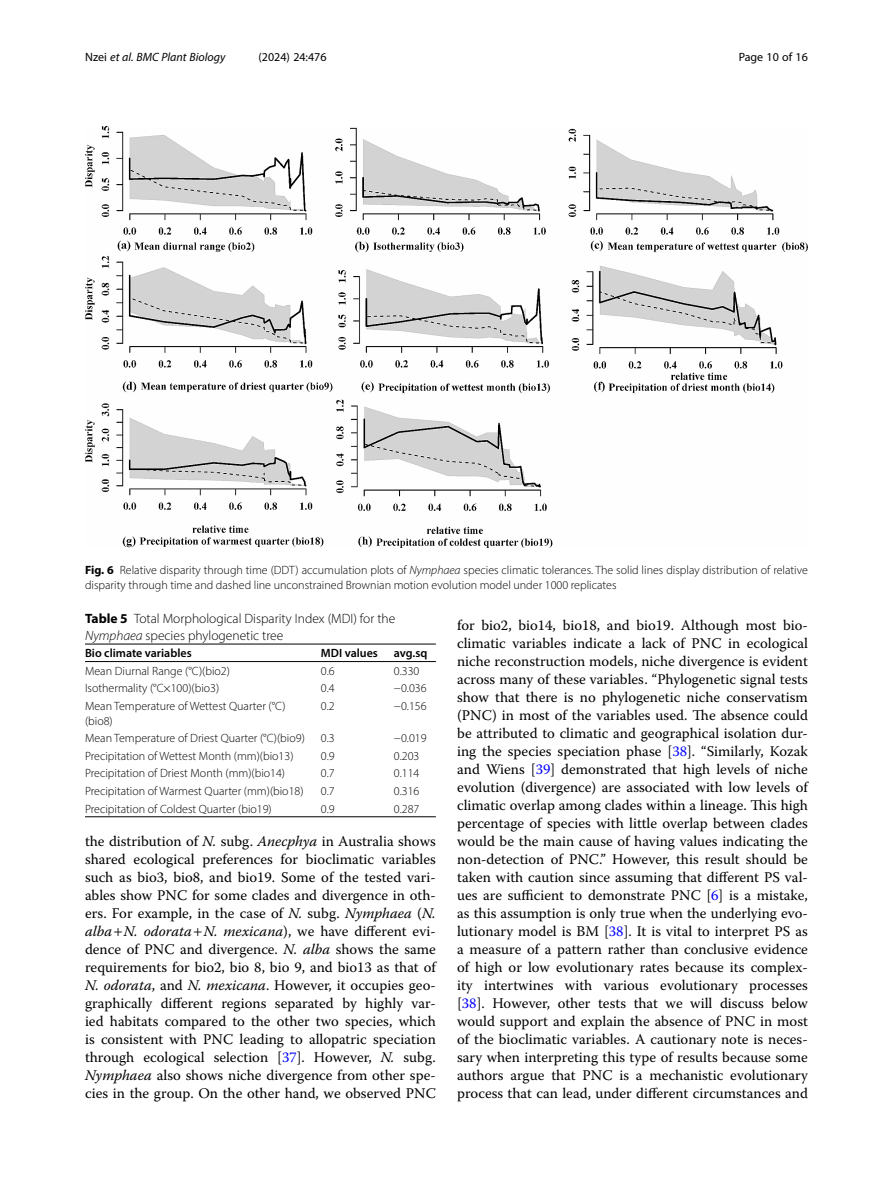
<style>
.page{position:relative;width:893px;height:1191px;background:#fff}
.page>*{position:absolute;margin:0;border:0;box-sizing:border-box;transform-origin:0 0}
.Body_Text_Indent{font:14.7px/18px "Warnock Pro";color:#000;text-align:justify}
.Table_Caption{font:300 13.5px/16.5px "Myriad Pro";color:#000}
.Table_Body{font:300 12px/15px "Myriad Pro";color:#000}
.Figure_Caption{font:300 12px/15px "Myriad Pro";color:#000}
.Table_Head{font:600 12px "Myriad Pro";color:#000}
.t1{font:italic 12px "Myriad Pro";color:#000}
.t2{font:12px "Myriad Pro";color:#000}
.s1{font-style:normal}
.s2{font-weight:700}
.s3{font-style:italic}
.s4{color:#00f}
</style>
<div class="page">
<hr style="left:85px;top:661px;width:236px;height:1px;background:#000">
<hr style="left:321px;top:644px;width:73px;height:1px;background:#000">
<hr style="left:321px;top:661px;width:73px;height:1px;background:#000">
<hr style="left:394px;top:644px;width:42px;height:1px;background:#000">
<hr style="left:394px;top:661px;width:42px;height:1px;background:#000">
<hr style="left:85px;top:816px;width:236px;height:1px;background:#000">
<hr style="left:321px;top:816px;width:73px;height:1px;background:#000">
<hr style="left:394px;top:816px;width:42px;height:1px;background:#000">
<hr style="left:85px;top:644px;width:236px;height:1px;background:#000">
<img style="left:85px;top:126px;width:723px;height:421px">
<p class="t1" style="left:85px;top:50px;width:142px"><span class="s1">Nzei</span> et al. BMC Plant Biology</p>
<p class="t2" style="left:259px;top:50px;width:70px">(2024) 24:476</p>
<p class="t2" style="left:739px;top:50px;width:71px">Page 10 of 16</p>
<p class="Figure_Caption" style="left:85px;top:563px;width:724px"><span class="s2">Fig. 6</span> Relative disparity through time (DDT) accumulation plots of <span class="s3">Nymphaea</span> species climatic tolerances. The solid lines display distribution of relative disparity through time and dashed line unconstrained Brownian motion evolution model under 1000 replicates</p>
<p class="Table_Caption" style="left:85px;top:610px;width:312px"><span class="s2">Table 5</span> Total Morphological Disparity Index (MDI) for the<br><span class="s3">Nymphaea</span> species phylogenetic tree</p>
<p class="Table_Head" style="left:85px;top:645px;width:108px">Bio climate variables</p>
<p class="Table_Head" style="left:321px;top:645px;width:58px">MDI values</p>
<p class="Table_Head" style="left:394px;top:645px;width:35px">avg.sq</p>
<p class="Table_Body" style="left:85px;top:663px;width:146px">Mean Diurnal Range (°C)(bio2)</p>
<p class="Table_Body" style="left:321px;top:663px;width:15px">0.6</p>
<p class="Table_Body" style="left:394px;top:663px;width:27px">0.330</p>
<p class="Table_Body" style="left:85px;top:681px;width:136px">Isothermality (°C×100)(bio3)</p>
<p class="Table_Body" style="left:321px;top:681px;width:15px">0.4</p>
<p class="Table_Body" style="left:394px;top:681px;width:34px">−0.036</p>
<p class="Table_Body" style="left:85px;top:698px;width:202px">Mean Temperature of Wettest Quarter (°C) (bio8)</p>
<p class="Table_Body" style="left:321px;top:698px;width:15px">0.2</p>
<p class="Table_Body" style="left:394px;top:698px;width:34px">−0.156</p>
<p class="Table_Body" style="left:85px;top:731px;width:221px">Mean Temperature of Driest Quarter (°C)(bio9)</p>
<p class="Table_Body" style="left:321px;top:731px;width:15px">0.3</p>
<p class="Table_Body" style="left:394px;top:731px;width:34px">−0.019</p>
<p class="Table_Body" style="left:85px;top:748px;width:210px">Precipitation of Wettest Month (mm)(bio13)</p>
<p class="Table_Body" style="left:321px;top:748px;width:15px">0.9</p>
<p class="Table_Body" style="left:394px;top:748px;width:27px">0.203</p>
<p class="Table_Body" style="left:85px;top:766px;width:202px">Precipitation of Driest Month (mm)(bio14)</p>
<p class="Table_Body" style="left:321px;top:766px;width:15px">0.7</p>
<p class="Table_Body" style="left:394px;top:766px;width:27px">0.114</p>
<p class="Table_Body" style="left:85px;top:783px;width:220px">Precipitation of Warmest Quarter (mm)(bio18)</p>
<p class="Table_Body" style="left:321px;top:783px;width:15px">0.7</p>
<p class="Table_Body" style="left:394px;top:783px;width:27px">0.316</p>
<p class="Table_Body" style="left:85px;top:801px;width:188px">Precipitation of Coldest Quarter (bio19)</p>
<p class="Table_Body" style="left:321px;top:801px;width:15px">0.9</p>
<p class="Table_Body" style="left:394px;top:801px;width:27px">0.287</p>
<p class="Body_Text_Indent" style="left:85px;top:832px;width:352px">the distribution of <span class="s3">N.</span> subg. <span class="s3">Anecphya</span> in Australia shows shared ecological preferences for bioclimatic variables such as bio3, bio8, and bio19. Some of the tested vari&shy;ables show PNC for some clades and divergence in oth&shy;ers. For example, in the case of <span class="s3">N.</span> subg. <span class="s3">Nymphaea</span> (<span class="s3">N. alba N. odorata N. mexicana</span>), we have different evi&shy;dence of PNC and divergence. <span class="s3">N. alba</span> shows the same requirements for bio2, bio 8, bio 9, and bio13 as that of <span class="s3">N. odorata</span>, and <span class="s3">N. mexicana</span>. However, it occupies geo&shy;graphically different regions separated by highly var&shy;ied habitats compared to the other two species, which is consistent with PNC leading to allopatric speciation through ecological selection [<span class="s4">37</span>]. However, <span class="s3">N.</span> subg.<br><span class="s3">Nymphaea</span> also shows niche divergence from other spe&shy;cies in the group. On the other hand, we observed PNC</p>
<p class="Body_Text_Indent" style="left:457px;top:616px;width:352px">for bio2, bio14, bio18, and bio19. Although most bio&shy;climatic variables indicate a lack of PNC in ecological niche reconstruction models, niche divergence is evident across many of these variables. “Phylogenetic signal tests show that there is no phylogenetic niche conservatism (PNC) in most of the variables used. The absence could be attributed to climatic and geographical isolation dur&shy;ing the species speciation phase [<span class="s4">38</span>]. “Similarly, Kozak and Wiens [<span class="s4">39</span>] demonstrated that high levels of niche evolution (divergence) are associated with low levels of climatic overlap among clades within a lineage. This high percentage of species with little overlap between clades would be the main cause of having values indicating the non-detection of PNC.” However, this result should be taken with caution since assuming that different PS val&shy;ues are sufficient to demonstrate PNC [<span class="s4">6</span>] is a mistake, as this assumption is only true when the underlying evo&shy;lutionary model is BM [<span class="s4">38</span>]. It is vital to interpret PS as a measure of a pattern rather than conclusive evidence of high or low evolutionary rates because its complex&shy;ity intertwines with various evolutionary processes [<span class="s4">38</span>]. However, other tests that we will discuss below would support and explain the absence of PNC in most of the bioclimatic variables. A cautionary note is neces&shy;sary when interpreting this type of results because some authors argue that PNC is a mechanistic evolutionary process that can lead, under different circumstances and</p>
</div>
